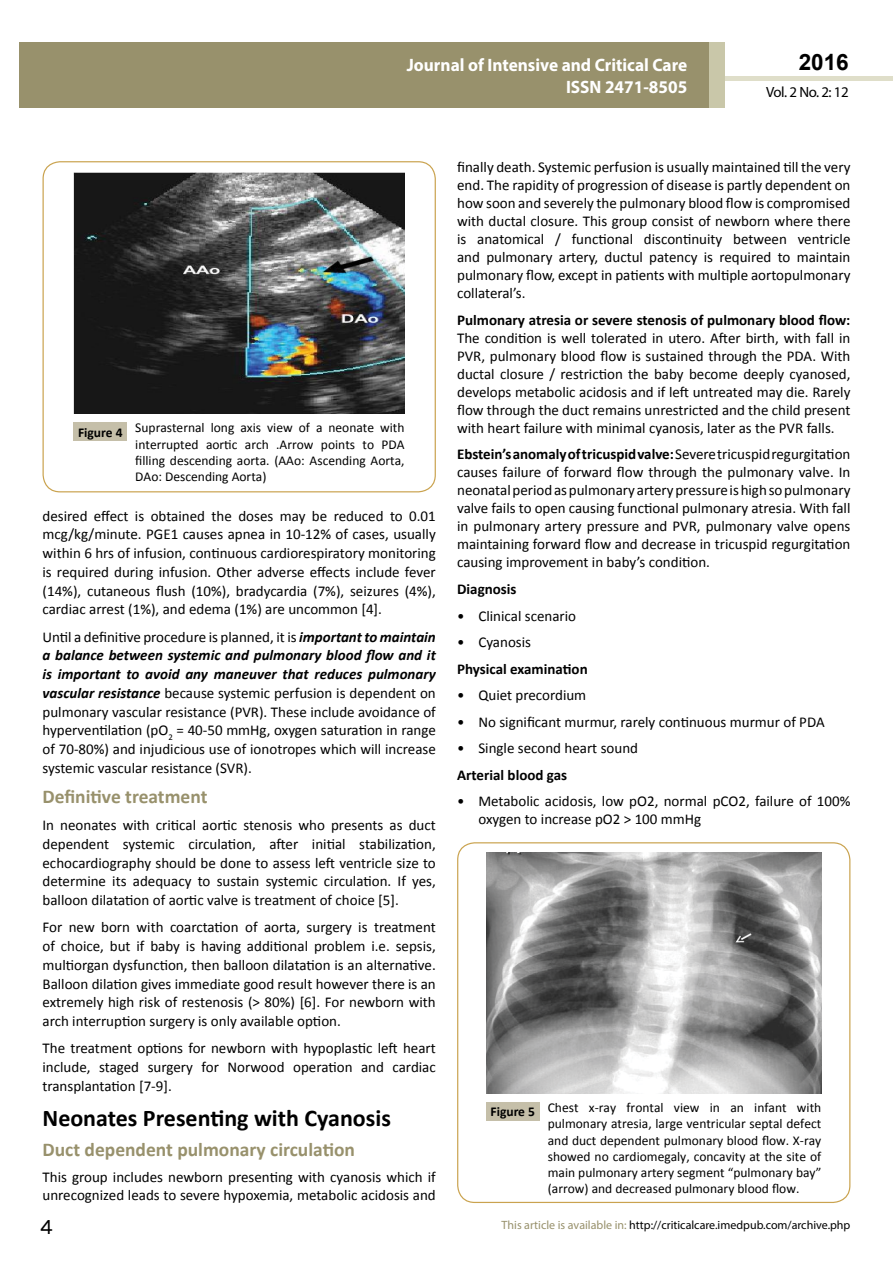
<style>
.page{position:relative;width:893px;height:1263px;background:#fff}
.page>*{position:absolute;margin:0;border:0;box-sizing:border-box;transform-origin:0 0}
.t1{font:25.5px "Tunga";color:#000}
.t2{font:700 24px "Calibri";color:#000}
.t3{font:700 22.5px "Arial";color:#000}
.t4{font:700 19.5px "Calibri";color:#98916c}
.t5{font:700 18px/21.6px "Myriad Pro";color:#fff;text-align:right;scale:.96 1}
.t6{font:15px/18.8px "Calibri";color:#000;text-align:justify}
.t7{font:700 15px "Calibri";color:#000}
.t8{font:14.85px "Myriad Pro";letter-spacing:-.03em;color:#000}
.t9{font:13.5px/16.2px "Calibri";color:#000;text-align:justify}
.t10{font:12px "Myriad Pro";color:#000}
.s1{font-weight:700}
.s2{font-weight:700;font-style:italic}
.s3{color:#98916c}
</style>
<div class="page">
<div style="left:725px;top:76px;width:168px;height:5px;background:#dfdec9"></div>
<div style="left:19px;top:42px;width:690px;height:66px;background:#98916c"></div>
<div style="left:709px;top:42px;width:16px;height:66px;background:#c9c7a9"></div>
<div style="left:43px;top:161px;width:393px;height:331px;border:1px solid #caa34f;border-radius:17px"></div>
<div style="left:74px;top:422px;width:53px;height:19px;background:#c5bfa9"></div>
<img style="left:74px;top:172px;width:331px;height:242px">
<div style="left:486px;top:1102px;width:53px;height:18px;background:#c5bfa9"></div>
<img style="left:486px;top:852px;width:335px;height:241px">
<p class="t5" style="left:517px;top:53px;width:198px">ARCHIVOS DE MEDICINA<br>ISSN 1698-9465</p>
<h3 class="t3" style="left:799px;top:47px;width:52px">2016</h3>
<p class="t5" style="left:407px;top:54px;width:294px">Journal of Intensive and Critical Care<br>ISSN 2471-8505</p>
<p class="t8" style="left:766px;top:83px;width:84px">Vol. 2 No. 2: 12</p>
<p class="t9" style="left:135px;top:420px;width:271px;text-indent:-57px"><span class="s1">Figure 4</span> Suprasternal long axis view of a neonate with interrupted aortic arch .Arrow points to PDA filling descending aorta. (AAo: Ascending Aorta, DAo: Descending Aorta)</p>
<p class="t6" style="left:43px;top:506px;width:395px">desired effect is obtained the doses may be reduced to 0.01 mcg/kg/minute. PGE1 causes apnea in 10-12% of cases, usually within 6 hrs of infusion, continuous cardiorespiratory monitoring is required during infusion. Other adverse effects include fever (14%), cutaneous flush (10%), bradycardia (7%), seizures (4%), cardiac arrest (1%), and edema (1%) are uncommon [4].</p>
<p class="t6" style="left:43px;top:627px;width:395px">Until a definitive procedure is planned, it is <span class="s2">important to maintain a balance between systemic and pulmonary blood flow and it is important to avoid any maneuver that reduces pulmonary vascular resistance</span> because systemic perfusion is dependent on pulmonary vascular resistance (PVR). These include avoidance of hyperventilation (pO<sub>2</sub> = 40-50 mmHg, oxygen saturation in range of 70-80%) and injudicious use of ionotropes which will increase systemic vascular resistance (SVR).</p>
<h3 class="t4" style="left:43px;top:784px;width:166px">Definitive treatment</h3>
<p class="t6" style="left:43px;top:816px;width:395px">In neonates with critical aortic stenosis who presents as duct dependent systemic circulation, after initial stabilization, echocardiography should be done to assess left ventricle size to determine its adequacy to sustain systemic circulation. If yes, balloon dilatation of aortic valve is treatment of choice [5].</p>
<p class="t6" style="left:43px;top:918px;width:395px">For new born with coarctation of aorta, surgery is treatment of choice, but if baby is having additional problem i.e. sepsis, multiorgan dysfunction, then balloon dilatation is an alternative.<br>Balloon dilation gives immediate good result however there is an extremely high risk of restenosis (&gt; 80%) [6]. For newborn with arch interruption surgery is only available option.</p>
<p class="t6" style="left:43px;top:1039px;width:395px">The treatment options for newborn with hypoplastic left heart include, staged surgery for Norwood operation and cardiac transplantation [7-9].</p>
<h2 class="t2" style="left:43px;top:1102px;width:350px">Neonates Presenting with Cyanosis</h2>
<h3 class="t4" style="left:43px;top:1137px;width:314px">Duct dependent pulmonary circulation</h3>
<p class="t6" style="left:43px;top:1168px;width:395px;line-height:18px">This group includes newborn presenting with cyanosis which if unrecognized leads to severe hypoxemia, metabolic acidosis and</p>
<p class="t6" style="left:457px;top:158px;width:395px;line-height:18px">finally death. Systemic perfusion is usually maintained till the very end. The rapidity of progression of disease is partly dependent on how soon and severely the pulmonary blood flow is compromised with ductal closure. This group consist of newborn where there is anatomical / functional discontinuity between ventricle and pulmonary artery, ductul patency is required to maintain pulmonary flow, except in patients with multiple aortopulmonary collateral’s.</p>
<p class="t7" style="left:457px;top:310px;width:395px">Pulmonary atresia or severe stenosis of pulmonary blood flow:</p>
<p class="t6" style="left:457px;top:329px;width:395px;line-height:18px">The condition is well tolerated in utero. After birth, with fall in PVR, pulmonary blood flow is sustained through the PDA. With ductal closure / restriction the baby become deeply cyanosed, develops metabolic acidosis and if left untreated may die. Rarely flow through the duct remains unrestricted and the child present with heart failure with minimal cyanosis, later as the PVR falls.</p>
<p class="t6" style="left:457px;top:445px;width:395px;line-height:18px"><span class="s1">Ebstein’s anomaly of tricuspid valve:</span> Severe tricuspid regurgitation causes failure of forward flow through the pulmonary valve. In neonatal period as pulmonary artery pressure is high so pulmonary valve fails to open causing functional pulmonary atresia. With fall in pulmonary artery pressure and PVR, pulmonary valve opens maintaining forward flow and decrease in tricuspid regurgitation causing improvement in baby’s condition.</p>
<p class="t7" style="left:457px;top:579px;width:61px">Diagnosis</p>
<p class="t6" style="left:457px;top:606px;width:121px">• Clinical scenario</p>
<p class="t6" style="left:457px;top:633px;width:75px">• Cyanosis</p>
<p class="t7" style="left:457px;top:659px;width:132px">Physical examination</p>
<p class="t6" style="left:457px;top:686px;width:131px">• Quiet precordium</p>
<p class="t6" style="left:457px;top:712px;width:369px">• No significant murmur, rarely continuous murmur of PDA</p>
<p class="t6" style="left:457px;top:739px;width:182px">• Single second heart sound</p>
<p class="t7" style="left:457px;top:765px;width:112px">Arterial blood gas</p>
<p class="t6" style="left:478px;top:792px;width:374px;line-height:18px;text-indent:-21px">• Metabolic acidosis, low pO2, normal pCO2, failure of 100% oxygen to increase pO2 &gt; 100 mmHg</p>
<p class="t9" style="left:548px;top:1099px;width:275px;text-indent:-57px"><span class="s1">Figure 5</span> Chest x-ray frontal view in an infant with pulmonary atresia, large ventricular septal defect and duct dependent pulmonary blood flow. X-ray showed no cardiomegaly, concavity at the site of main pulmonary artery segment “pulmonary bay” (arrow) and decreased pulmonary blood flow.</p>
<h1 class="t1" style="left:40px;top:1210px;width:15px">4</h1>
<p class="t10" style="left:502px;top:1218px;width:350px"><span class="s3">This article is available in:</span> http://criticalcare.imedpub.com/archive.php</p>
</div>
